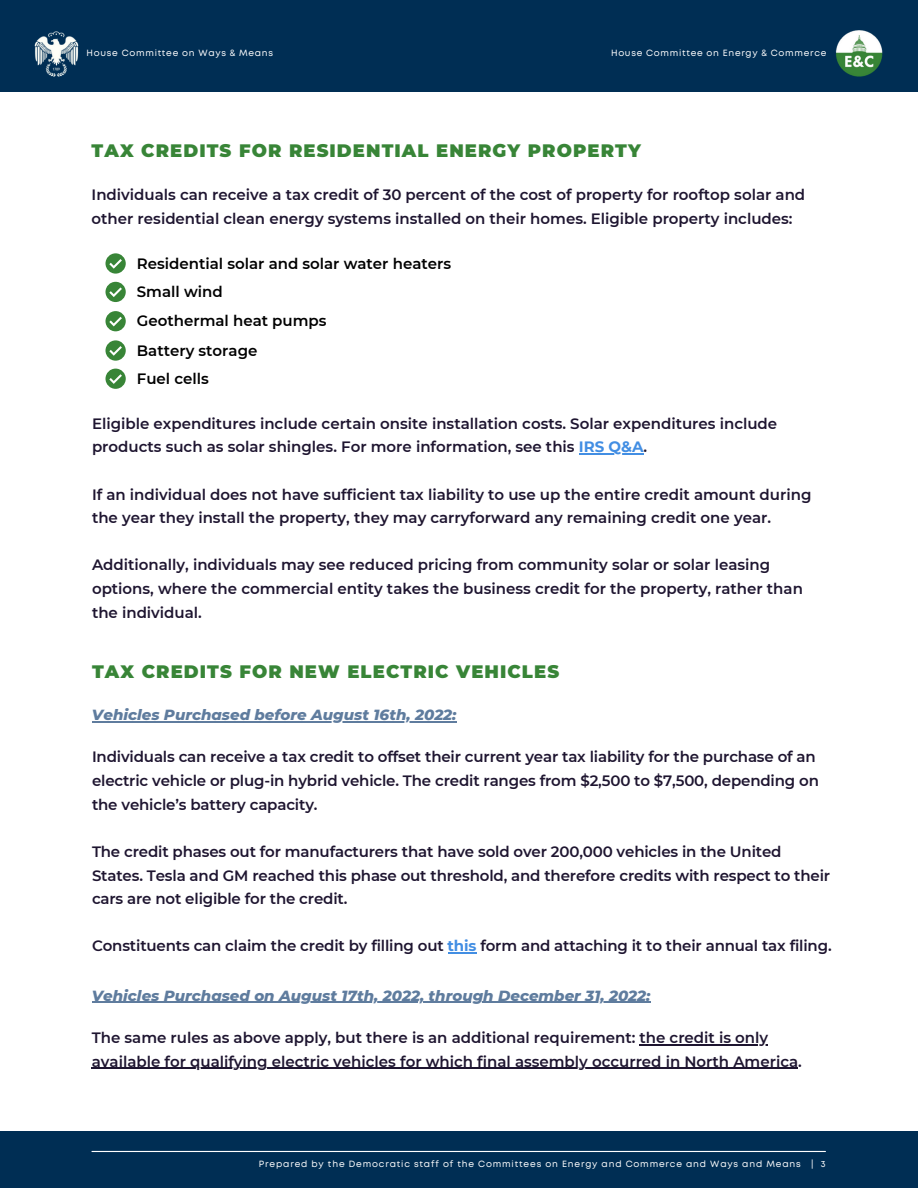
<style>
.page{position:relative;width:918px;height:1188px;background:#fff}
.page>*{position:absolute;margin:0;border:0;box-sizing:border-box;transform-origin:0 0}
.t1{font:900 18px "Montserrat";letter-spacing:.06em;color:#388537}
.t2{font:600 15px/23.7px "Montserrat";color:#1e1530}
.t3{font:italic 800 15px "Montserrat";color:#5f7c9e}
.t4{font:600 15px/29px "Montserrat";color:#000}
.t5{font:9px "Mont";letter-spacing:.095em;color:#fff}
.s1{font-weight:700;color:#428ee3}
</style>
<div class="page">
<div style="left:0;top:0;width:918px;height:92px;background:#002e54"></div>
<div style="left:0;top:1131px;width:918px;height:57px;background:#002e54"></div>
<img style="left:34px;top:31px;width:45px;height:46px">
<img style="left:835px;top:30px;width:48px;height:46px">
<hr style="left:579px;top:453px;width:65px;height:2px;background:#428ee3">
<svg style="left:106px;top:253px;width:20px;height:21px"></svg>
<svg style="left:106px;top:282px;width:20px;height:20px"></svg>
<svg style="left:106px;top:311px;width:20px;height:20px"></svg>
<svg style="left:106px;top:340px;width:20px;height:21px"></svg>
<svg style="left:106px;top:369px;width:20px;height:20px"></svg>
<svg style="left:448px;top:953px;width:28px;height:1px"></svg>
<hr style="left:92px;top:721px;width:365px;height:1px;background:#5f7c9e">
<hr style="left:640px;top:1044px;width:128px;height:1px;background:#1e1530">
<hr style="left:92px;top:1068px;width:706px;height:1px;background:#1e1530">
<hr style="left:92px;top:1002px;width:558px;height:1px;background:#5f7c9e">
<hr style="left:92px;top:1151px;width:733px;height:1px;background:#fff">
<p class="t5" style="left:87px;top:49px;width:188px">House Committee on Ways &amp; Means</p>
<p class="t5" style="left:611px;top:49px;width:217px">House Committee on Energy &amp; Commerce</p>
<p class="t1" style="left:92px;top:140px;width:551px">TAX CREDITS FOR RESIDENTIAL ENERGY PROPERTY</p>
<p class="t2" style="left:92px;top:183px;width:715px">Individuals can receive a tax credit of 30 percent of the cost of property for rooftop solar and other residential clean energy systems installed on their homes. Eligible property includes:</p>
<p class="t4" style="left:137px;top:249px;width:316px">Residential solar and solar water heaters</p>
<p class="t4" style="left:137px;top:277px;width:87px">Small wind</p>
<p class="t4" style="left:137px;top:306px;width:191px">Geothermal heat pumps<br>Battery storage<br>Fuel cells</p>
<p class="t2" style="left:92px;top:411px;width:687px">Eligible expenditures include certain onsite installation costs. Solar expenditures include products such as solar shingles. For more information, see this <span class="s1">IRS Q&amp;A</span>.</p>
<p class="t2" style="left:92px;top:482px;width:721px">If an individual does not have sufficient tax liability to use up the entire credit amount during the year they install the property, they may carryforward any remaining credit one year.</p>
<p class="t2" style="left:92px;top:553px;width:712px">Additionally, individuals may see reduced pricing from community solar or solar leasing options, where the commercial entity takes the business credit for the property, rather than the individual.</p>
<p class="t1" style="left:92px;top:661px;width:469px">TAX CREDITS FOR NEW ELECTRIC VEHICLES</p>
<p class="t3" style="left:92px;top:705px;width:366px">Vehicles Purchased before August 16th, 2022:</p>
<p class="t2" style="left:92px;top:745px;width:728px">Individuals can receive a tax credit to offset their current year tax liability for the purchase of an electric vehicle or plug-in hybrid vehicle. The credit ranges from $2,500 to $7,500, depending on the vehicle’s battery capacity.</p>
<p class="t2" style="left:92px;top:840px;width:740px">The credit phases out for manufacturers that have sold over 200,000 vehicles in the United<br>States. Tesla and GM reached this phase out threshold, and therefore credits with respect to their cars are not eligible for the credit.</p>
<p class="t2" style="left:92px;top:934px;width:741px">Constituents can claim the credit by filling out <span class="s1">this</span> form and attaching it to their annual tax filing.</p>
<p class="t3" style="left:92px;top:986px;width:560px">Vehicles Purchased on August 17th, 2022, through December 31, 2022:</p>
<p class="t2" style="left:92px;top:1026px;width:712px">The same rules as above apply, but there is an additional requirement: the credit is only available for qualifying electric vehicles for which final assembly occurred in North America.</p>
<p class="t5" style="left:259px;top:1160px;width:568px">Prepared by the Democratic staff of the Committees on Energy and Commerce and Ways and Means | 3</p>
</div>
